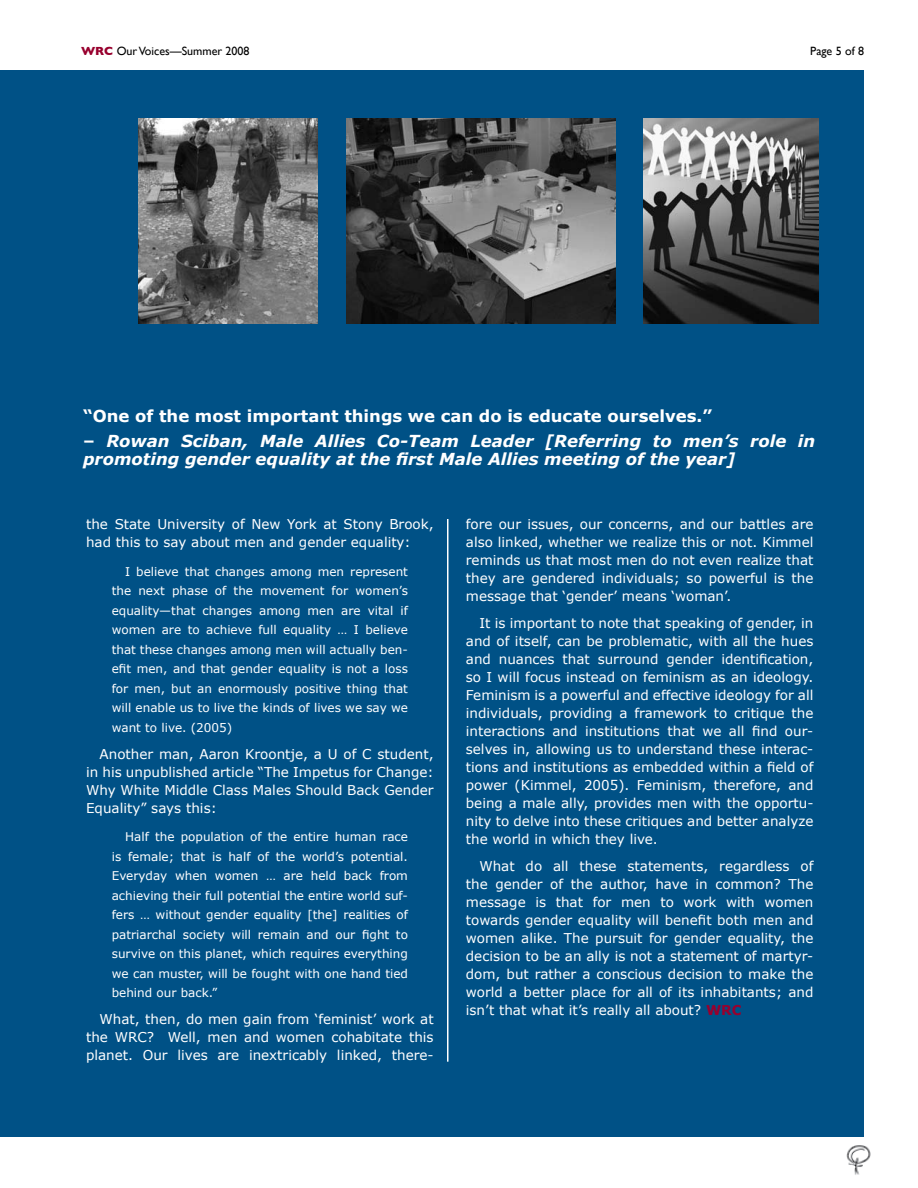
<style>
.page{position:relative;width:918px;height:1188px;background:#fff}
.page>*{position:absolute;margin:0;border:0;box-sizing:border-box;transform-origin:0 0}
.t1{font:italic 700 16.5px/18px "Verdana";color:#fff}
.t2{font:700 16.5px "Verdana";color:#fff}
.t3{font:13.5px/18px "Verdana";color:#fff;text-align:justify}
.t4{font:12px/19.5px "Verdana";color:#fff;text-align:justify}
.t5{font:12px "Gill Sans";color:#000}
.s1{font-weight:700;color:#98002e}
.s2{font-style:normal}
</style>
<div class="page">
<img style="left:846px;top:1145px;width:25px;height:30px">
<div style="left:0;top:70px;width:864px;height:1067px;background:#005186"></div>
<img style="left:644px;top:118px;width:175px;height:206px">
<hr style="left:447px;top:519px;width:1px;height:543px;background:#fff">
<img style="left:346px;top:118px;width:269px;height:206px">
<img style="left:138px;top:118px;width:180px;height:206px">
<p class="t5" style="left:81px;top:44px;width:170px"><span class="s1">WRC</span> Our Voices—Summer 2008</p>
<p class="t5" style="left:810px;top:44px;width:55px">Page 5 of 8</p>
<p class="t2" style="left:83px;top:406px;width:631px">“One of the most important things we can do is educate ourselves.”</p>
<p class="t1" style="left:83px;top:431px;width:734px"><span class="s2">–</span> Rowan Sciban, Male Allies Co-Team Leader [Referring to men’s role in promoting gender equality at the first Male Allies meeting of the year]</p>
<p class="t3" style="left:86px;top:515px;width:349px">the State University of New York at Stony Brook, had this to say about men and gender equality:</p>
<p class="t4" style="left:112px;top:561px;width:298px;text-indent:14px">I believe that changes among men represent the next phase of the movement for women’s equality—that changes among men are vital if women are to achieve full equality … I believe that these changes among men will actually ben&shy;efit men, and that gender equality is not a loss for men, but an enormously positive thing that will enable us to live the kinds of lives we say we want to live. (2005)</p>
<p class="t3" style="left:86px;top:744px;width:349px;text-indent:14px">Another man, Aaron Kroontje, a U of C student, in his unpublished article “The Impetus for Change:<br>Why White Middle Class Males Should Back Gender Equality” says this:</p>
<p class="t4" style="left:112px;top:827px;width:298px;text-indent:14px">Half the population of the entire human race is female; that is half of the world’s potential.<br>Everyday when women … are held back from achieving their full potential the entire world suf&shy;fers … without gender equality [the] realities of patriarchal society will remain and our fight to survive on this planet, which requires everything we can muster, will be fought with one hand tied behind our back.”</p>
<p class="t3" style="left:86px;top:1010px;width:349px;text-indent:14px">What, then, do men gain from ‘feminist’ work at the WRC? Well, men and women cohabitate this planet. Our lives are inextricably linked, there-</p>
<p class="t3" style="left:466px;top:515px;width:349px">fore our issues, our concerns, and our battles are also linked, whether we realize this or not. Kimmel reminds us that most men do not even realize that they are gendered individuals; so powerful is the message that ‘gender’ means ‘woman’.</p>
<p class="t3" style="left:466px;top:614px;width:349px;text-indent:14px">It is important to note that speaking of gender, in and of itself, can be problematic, with all the hues and nuances that surround gender identification, so I will focus instead on feminism as an ideology.<br>Feminism is a powerful and effective ideology for all individuals, providing a framework to critique the interactions and institutions that we all find our&shy;selves in, allowing us to understand these interac&shy;tions and institutions as embedded within a field of power (Kimmel, 2005). Feminism, therefore, and being a male ally, provides men with the opportu&shy;nity to delve into these critiques and better analyze the world in which they live.</p>
<p class="t3" style="left:466px;top:857px;width:349px;text-indent:14px">What do all these statements, regardless of the gender of the author, have in common? The message is that for men to work with women towards gender equality will benefit both men and women alike. The pursuit for gender equality, the decision to be an ally is not a statement of martyr&shy;dom, but rather a conscious decision to make the world a better place for all of its inhabitants; and isn’t that what it’s really all about? <span class="s1">WRC</span></p>
</div>
